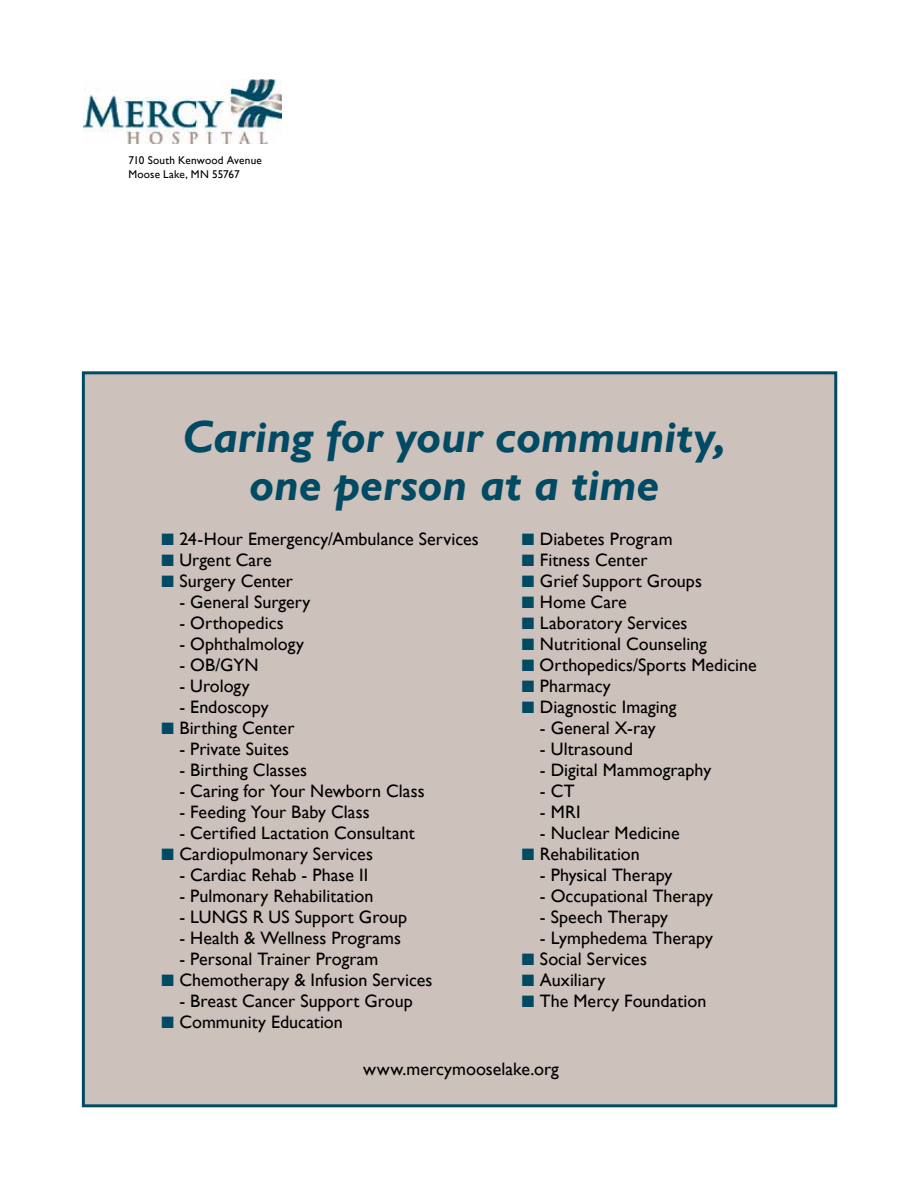
<style>
.page{position:relative;width:918px;height:1188px;background:#fff}
.page>*{position:absolute;margin:0;border:0;box-sizing:border-box;transform-origin:0 0}
.t1{font:italic 700 45px/48px "Gill Sans";color:#004a64;text-align:center}
.t2{font:18px "Gill Sans";color:#000}
.t3{font:11.25px/13.5px "Gill Sans";letter-spacing:.015em;color:#000}
.s1{color:#004a64}
</style>
<div class="page">
<div style="left:83px;top:373px;width:753px;height:733px;background:#ccc1bb"></div>
<div style="left:82px;top:371px;width:755px;height:736px;border:3px solid #004a64"></div>
<img style="left:84px;top:80px;width:197px;height:63px">
<p class="t3" style="left:128px;top:154px;width:135px">710 South Kenwood Avenue<br>Moose Lake, MN 55767</p>
<h1 class="t1" style="left:182px;top:414px;width:545px">Caring for your community, one person at a time</h1>
<p class="t2" style="left:161px;top:529px;width:319px"><span class="s1">■</span> 24-Hour Emergency/Ambulance Services</p>
<p class="t2" style="left:161px;top:550px;width:112px"><span class="s1">■</span> Urgent Care</p>
<p class="t2" style="left:161px;top:571px;width:133px"><span class="s1">■</span> Surgery Center</p>
<p class="t2" style="left:179px;top:592px;width:133px">- General Surgery</p>
<p class="t2" style="left:179px;top:613px;width:106px">- Orthopedics</p>
<p class="t2" style="left:179px;top:634px;width:126px">- Ophthalmology</p>
<p class="t2" style="left:179px;top:655px;width:81px">- OB/GYN</p>
<p class="t2" style="left:179px;top:676px;width:72px">- Urology</p>
<p class="t2" style="left:179px;top:697px;width:91px">- Endoscopy</p>
<p class="t2" style="left:161px;top:718px;width:135px"><span class="s1">■</span> Birthing Center</p>
<p class="t2" style="left:179px;top:739px;width:111px">- Private Suites</p>
<p class="t2" style="left:179px;top:760px;width:129px">- Birthing Classes</p>
<p class="t2" style="left:179px;top:781px;width:247px">- Caring for Your Newborn Class</p>
<p class="t2" style="left:179px;top:802px;width:192px">- Feeding Your Baby Class</p>
<p class="t2" style="left:179px;top:823px;width:237px">- Certified Lactation Consultant</p>
<p class="t2" style="left:161px;top:844px;width:213px"><span class="s1">■</span> Cardiopulmonary Services</p>
<p class="t2" style="left:179px;top:865px;width:190px">- Cardiac Rehab - Phase II</p>
<p class="t2" style="left:179px;top:886px;width:196px">- Pulmonary Rehabilitation</p>
<p class="t2" style="left:179px;top:907px;width:229px">- LUNGS R US Support Group</p>
<p class="t2" style="left:179px;top:928px;width:223px">- Health &amp; Wellness Programs</p>
<p class="t2" style="left:179px;top:949px;width:201px">- Personal Trainer Program</p>
<p class="t2" style="left:161px;top:970px;width:273px"><span class="s1">■</span> Chemotherapy &amp; Infusion Services</p>
<p class="t2" style="left:179px;top:991px;width:235px">- Breast Cancer Support Group</p>
<p class="t2" style="left:161px;top:1012px;width:183px"><span class="s1">■</span> Community Education</p>
<p class="t2" style="left:522px;top:528px;width:152px"><span class="s1">■</span> Diabetes Program</p>
<p class="t2" style="left:522px;top:549px;width:127px"><span class="s1">■</span> Fitness Center</p>
<p class="t2" style="left:522px;top:570px;width:181px"><span class="s1">■</span> Grief Support Groups</p>
<p class="t2" style="left:522px;top:591px;width:106px"><span class="s1">■</span> Home Care</p>
<p class="t2" style="left:522px;top:612px;width:167px"><span class="s1">■</span> Laboratory Services</p>
<p class="t2" style="left:522px;top:633px;width:187px"><span class="s1">■</span> Nutritional Counseling</p>
<p class="t2" style="left:522px;top:654px;width:236px"><span class="s1">■</span> Orthopedics/Sports Medicine</p>
<p class="t2" style="left:522px;top:675px;width:90px"><span class="s1">■</span> Pharmacy</p>
<p class="t2" style="left:522px;top:696px;width:156px"><span class="s1">■</span> Diagnostic Imaging</p>
<p class="t2" style="left:540px;top:717px;width:117px">- General X-ray</p>
<p class="t2" style="left:540px;top:738px;width:94px">- Ultrasound</p>
<p class="t2" style="left:540px;top:759px;width:173px">- Digital Mammography</p>
<p class="t2" style="left:540px;top:780px;width:36px">- CT</p>
<p class="t2" style="left:540px;top:801px;width:42px">- MRI</p>
<p class="t2" style="left:540px;top:822px;width:141px">- Nuclear Medicine</p>
<p class="t2" style="left:522px;top:843px;width:119px"><span class="s1">■</span> Rehabilitation</p>
<p class="t2" style="left:540px;top:864px;width:134px">- Physical Therapy</p>
<p class="t2" style="left:540px;top:885px;width:175px">- Occupational Therapy</p>
<p class="t2" style="left:540px;top:906px;width:130px">- Speech Therapy</p>
<p class="t2" style="left:540px;top:927px;width:174px">- Lymphedema Therapy</p>
<p class="t2" style="left:522px;top:948px;width:127px"><span class="s1">■</span> Social Services</p>
<p class="t2" style="left:522px;top:969px;width:85px"><span class="s1">■</span> Auxiliary</p>
<p class="t2" style="left:522px;top:990px;width:186px"><span class="s1">■</span> The Mercy Foundation</p>
<p class="t2" style="left:363px;top:1059px;width:197px">www.mercymooselake.org</p>
</div>
